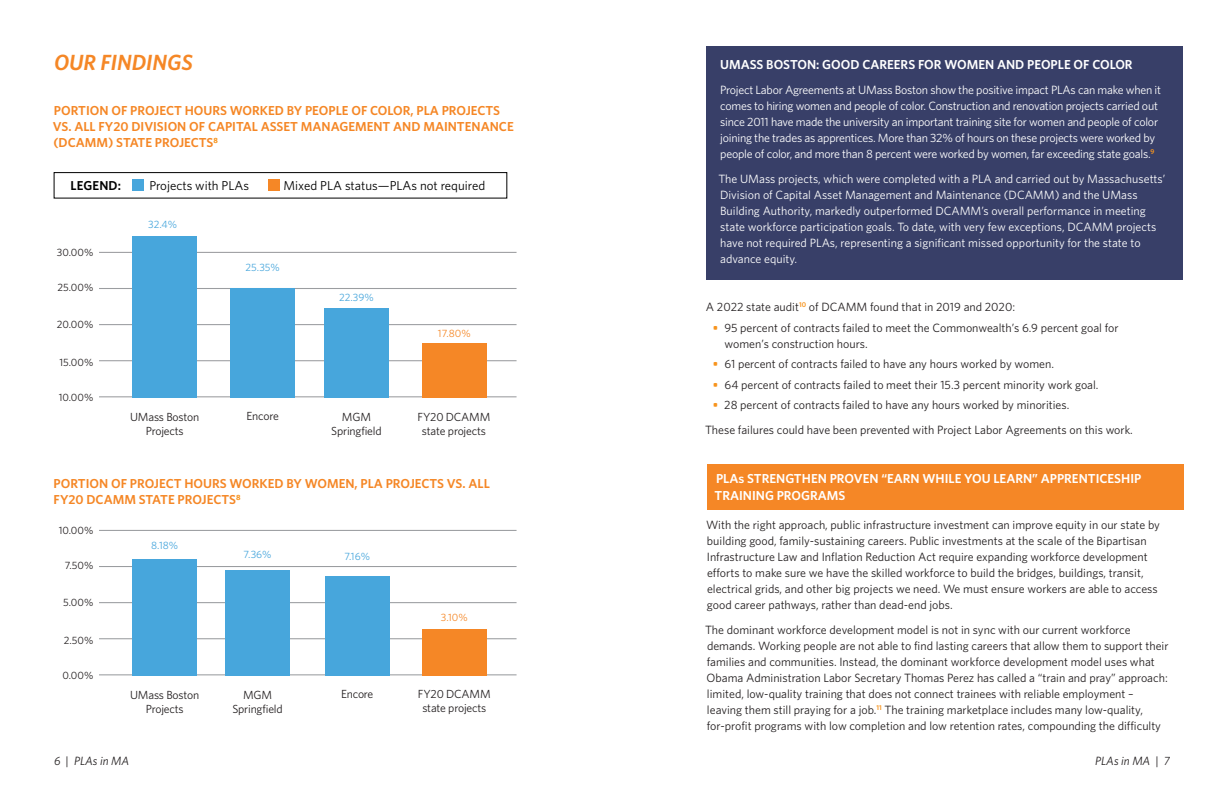
<style>
.page{position:relative;width:1224px;height:792px;background:#fff}
.page>*{position:absolute;margin:0;border:0;box-sizing:border-box;transform-origin:0 0}
.t1{font:italic 600 22px "Whitney";color:#f58726}
.t2{font:600 13px/16px "Whitney";color:#f58726}
.H2_orange_bar{font:600 13px/17px "Whitney";color:#fff}
.t3{font:12.9px "Whitney";color:#000}
.t4{font:600 12.9px "Whitney";letter-spacing:.01em;color:#000}
.body{font:12px/16px "Whitney";color:#231f20}
.body-2{font:12px/16px "Whitney";letter-spacing:-.02em;color:#fff}
.body-3{font:12px/16px "Whitney";color:#fff}
.t5{font:italic 12px "Whitney";color:#231f20}
.t6{font:11.8px/14.1px "Whitney";letter-spacing:-.015em;color:#231f20;text-align:center}
.body-4{font:10.6px "Whitney";color:#231f20}
.body-5{font:10.6px "Whitney";color:#47a6dc}
.body-6{font:10.6px "Whitney";color:#f58726}
.s1{font-weight:600;color:#f7941e}
</style>
<div class="page">
<div style="left:706px;top:46px;width:477px;height:233px;background:#383f68"></div>
<div style="left:133px;top:180px;width:11px;height:11px;background:#47a6dc"></div>
<div style="left:54px;top:172px;width:453px;height:27px;border:1px solid #000"></div>
<div style="left:268px;top:180px;width:12px;height:11px;background:#f58726"></div>
<div style="left:707px;top:464px;width:477px;height:45px;background:#f58726"></div>
<hr style="left:99px;top:530px;width:418px;height:1px;background:#9b9da0">
<hr style="left:99px;top:566px;width:418px;height:1px;background:#9b9da0">
<hr style="left:99px;top:602px;width:418px;height:1px;background:#9b9da0">
<hr style="left:99px;top:638px;width:418px;height:1px;background:#9b9da0">
<hr style="left:99px;top:674px;width:418px;height:1px;background:#9b9da0">
<div style="left:325px;top:576px;width:65px;height:99px;background:#47a6dc"></div>
<div style="left:132px;top:559px;width:64px;height:116px;background:#47a6dc"></div>
<div style="left:225px;top:570px;width:65px;height:105px;background:#47a6dc"></div>
<div style="left:422px;top:629px;width:65px;height:46px;background:#f58726"></div>
<hr style="left:99px;top:252px;width:418px;height:1px;background:#9b9da0">
<hr style="left:99px;top:288px;width:418px;height:1px;background:#9b9da0">
<hr style="left:99px;top:324px;width:418px;height:1px;background:#9b9da0">
<hr style="left:99px;top:360px;width:418px;height:1px;background:#9b9da0">
<hr style="left:99px;top:396px;width:418px;height:1px;background:#9b9da0">
<div style="left:132px;top:236px;width:64px;height:161px;background:#47a6dc"></div>
<div style="left:422px;top:343px;width:65px;height:54px;background:#f58726"></div>
<div style="left:230px;top:288px;width:65px;height:109px;background:#47a6dc"></div>
<div style="left:324px;top:308px;width:65px;height:89px;background:#47a6dc"></div>
<h1 class="t1" style="left:54px;top:49px;width:140px">OUR FINDINGS</h1>
<h3 class="t2" style="left:53px;top:102px;width:462px">PORTION OF PROJECT HOURS WORKED BY PEOPLE OF COLOR, PLA PROJECTS<br>VS. ALL FY20 DIVISION OF CAPITAL ASSET MANAGEMENT AND MAINTENANCE (DCAMM) STATE PROJECTS<sup>8</sup></h3>
<p class="t4" style="left:71px;top:177px;width:52px">LEGEND:</p>
<p class="t3" style="left:149px;top:178px;width:101px">Projects with PLAs</p>
<p class="t3" style="left:284px;top:178px;width:203px">Mixed PLA status—PLAs not required</p>
<p class="body-4" style="left:57px;top:246px;width:38px">30.00%</p>
<p class="body-4" style="left:57px;top:281px;width:37px">25.00%</p>
<p class="body-4" style="left:57px;top:318px;width:38px">20.00%</p>
<p class="body-4" style="left:59px;top:356px;width:36px">15.00%</p>
<p class="body-4" style="left:59px;top:391px;width:36px">10.00%</p>
<p class="body-5" style="left:148px;top:218px;width:30px">32.4%</p>
<p class="body-5" style="left:246px;top:261px;width:36px">25.35%</p>
<p class="t6" style="left:130px;top:409px;width:71px">UMass Boston<br>Projects</p>
<p class="t6" style="left:247px;top:409px;width:34px">Encore</p>
<p class="body-5" style="left:339px;top:291px;width:36px">22.39%</p>
<p class="t6" style="left:331px;top:409px;width:52px">MGM<br>Springfield</p>
<p class="body-6" style="left:438px;top:327px;width:34px">17.80%</p>
<p class="t6" style="left:418px;top:409px;width:74px">FY20 DCAMM state projects</p>
<h3 class="t2" style="left:54px;top:475px;width:438px">PORTION OF PROJECT HOURS WORKED BY WOMEN, PLA PROJECTS VS. ALL<br>FY20 DCAMM STATE PROJECTS<sup>8</sup></h3>
<p class="body-4" style="left:59px;top:524px;width:36px">10.00%</p>
<p class="body-4" style="left:65px;top:559px;width:30px">7.50%</p>
<p class="body-4" style="left:63px;top:597px;width:32px">5.00%</p>
<p class="body-4" style="left:64px;top:634px;width:31px">2.50%</p>
<p class="body-4" style="left:62px;top:669px;width:32px">0.00%</p>
<p class="body-5" style="left:151px;top:539px;width:29px">8.18%</p>
<p class="body-5" style="left:243px;top:548px;width:30px">7.36%</p>
<p class="t6" style="left:130px;top:687px;width:71px">UMass Boston<br>Projects</p>
<p class="t6" style="left:232px;top:687px;width:52px">MGM<br>Springfield</p>
<p class="body-5" style="left:344px;top:550px;width:27px">7.16%</p>
<p class="t6" style="left:341px;top:687px;width:34px">Encore</p>
<p class="body-6" style="left:441px;top:612px;width:29px">3.10%</p>
<p class="t6" style="left:418px;top:686px;width:74px">FY20 DCAMM state projects</p>
<h3 class="H2_orange_bar" style="left:720px;top:55px;width:414px">UMASS BOSTON: GOOD CAREERS FOR WOMEN AND PEOPLE OF COLOR</h3>
<p class="body-2" style="left:720px;top:81px;width:443px">Project Labor Agreements at UMass Boston show the positive impact PLAs can make when it comes to hiring women and people of color. Construction and renovation projects carried out since 2011 have made the university an important training site for women and people of color joining the trades as apprentices. More than 32% of hours on these projects were worked by people of color, and more than 8 percent were worked by women, far exceeding state goals.<sup>9</sup></p>
<p class="body-3" style="left:719px;top:170px;width:448px">The UMass projects, which were completed with a PLA and carried out by Massachusetts’ Division of Capital Asset Management and Maintenance (DCAMM) and the UMass Building Authority, markedly outperformed DCAMM’s overall performance in meeting state workforce participation goals. To date, with very few exceptions, DCAMM projects have not required PLAs, representing a significant missed opportunity for the state to advance equity.</p>
<p class="body" style="left:706px;top:299px;width:311px">A 2022 state audit<sup>10</sup> of DCAMM found that in 2019 and 2020:</p>
<p class="body" style="left:725px;top:319px;width:396px;text-indent:-12px"><span class="s1">•</span> 95 percent of contracts failed to meet the Commonwealth’s 6.9 percent goal for women’s construction hours.</p>
<p class="body" style="left:713px;top:356px;width:343px"><span class="s1">•</span> 61 percent of contracts failed to have any hours worked by women.</p>
<p class="body" style="left:713px;top:376px;width:387px"><span class="s1">•</span> 64 percent of contracts failed to meet their 15.3 percent minority work goal.</p>
<p class="body" style="left:713px;top:397px;width:358px"><span class="s1">•</span> 28 percent of contracts failed to have any hours worked by minorities.</p>
<p class="body" style="left:705px;top:422px;width:429px">These failures could have been prevented with Project Labor Agreements on this work.</p>
<p class="H2_orange_bar" style="left:715px;top:469px;width:428px">PLAs STRENGTHEN PROVEN “EARN WHILE YOU LEARN” APPRENTICESHIP<br>TRAINING PROGRAMS</p>
<p class="body" style="left:706px;top:517px;width:455px">With the right approach, public infrastructure investment can improve equity in our state by building good, family-sustaining careers. Public investments at the scale of the Bipartisan Infrastructure Law and Inflation Reduction Act require expanding workforce development efforts to make sure we have the skilled workforce to build the bridges, buildings, transit, electrical grids, and other big projects we need. We must ensure workers are able to access good career pathways, rather than dead-end jobs.</p>
<p class="body" style="left:705px;top:622px;width:465px">The dominant workforce development model is not in sync with our current workforce demands. Working people are not able to find lasting careers that allow them to support their families and communities. Instead, the dominant workforce development model uses what Obama Administration Labor Secretary Thomas Perez has called a “train and pray” approach: limited, low-quality training that does not connect trainees with reliable employment – leaving them still praying for a job.<sup>11</sup> The training marketplace includes many low-quality, for-profit programs with low completion and low retention rates, compounding the difficulty</p>
<p class="t5" style="left:54px;top:753px;width:77px">6 | PLAs in MA</p>
<p class="t5" style="left:1095px;top:753px;width:76px">PLAs in MA | 7</p>
</div>
